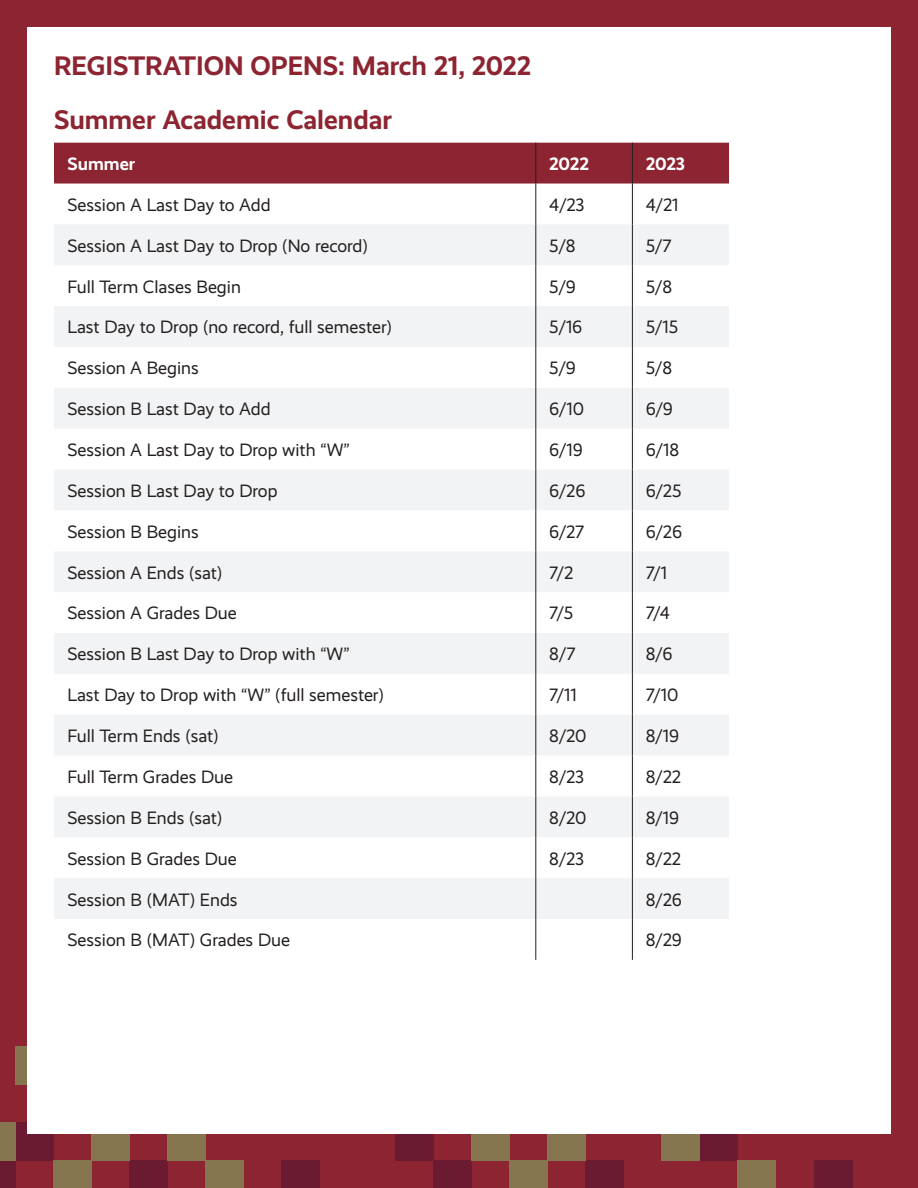
<style>
.page{position:relative;width:918px;height:1188px;background:#8d2431}
.page>*{position:absolute;margin:0;border:0;box-sizing:border-box;transform-origin:0 0}
.t1{font:700 27px "Realist";color:#8d2431}
.t2{font:18px "Realist";color:#231f20}
.t3{font:700 18px "Realist";color:#fff}
</style>
<div class="page">
<div style="left:0;top:1161px;width:15px;height:27px;background:#6b1b31"></div>
<div style="left:129px;top:1161px;width:38px;height:27px;background:#6b1b31"></div>
<div style="left:281px;top:1161px;width:38px;height:27px;background:#6b1b31"></div>
<div style="left:15px;top:1123px;width:38px;height:38px;background:#6b1b31"></div>
<div style="left:434px;top:1161px;width:38px;height:27px;background:#6b1b31"></div>
<div style="left:586px;top:1161px;width:38px;height:27px;background:#6b1b31"></div>
<div style="left:814px;top:1161px;width:38px;height:27px;background:#6b1b31"></div>
<div style="left:396px;top:1122px;width:38px;height:39px;background:#6b1b31"></div>
<div style="left:700px;top:1122px;width:38px;height:39px;background:#6b1b31"></div>
<div style="left:205px;top:1161px;width:38px;height:27px;background:#85764f"></div>
<div style="left:91px;top:1123px;width:38px;height:38px;background:#85764f"></div>
<div style="left:0;top:1123px;width:15px;height:38px;background:#85764f"></div>
<div style="left:510px;top:1161px;width:38px;height:27px;background:#85764f"></div>
<div style="left:548px;top:1122px;width:38px;height:39px;background:#85764f"></div>
<div style="left:53px;top:1161px;width:38px;height:27px;background:#85764f"></div>
<div style="left:167px;top:1123px;width:38px;height:38px;background:#85764f"></div>
<div style="left:15px;top:1046px;width:38px;height:39px;background:#85764f"></div>
<div style="left:738px;top:1161px;width:38px;height:27px;background:#85764f"></div>
<div style="left:472px;top:1122px;width:38px;height:39px;background:#85764f"></div>
<div style="left:662px;top:1122px;width:38px;height:39px;background:#85764f"></div>
<div style="left:27px;top:27px;width:864px;height:1107px;background:#fff"></div>
<div style="left:54px;top:143px;width:675px;height:41px;background:#8d2431"></div>
<div style="left:54px;top:224px;width:675px;height:41px;background:#f2f3f4"></div>
<svg style="left:54px;top:306px;width:675px;height:613px;fill:#f2f3f4"></svg>
<hr style="left:536px;top:143px;width:1px;height:41px;background:#231f20">
<hr style="left:632px;top:143px;width:1px;height:41px;background:#231f20">
<hr style="left:536px;top:184px;width:1px;height:40px;background:#231f20">
<hr style="left:632px;top:184px;width:1px;height:40px;background:#231f20">
<hr style="left:536px;top:224px;width:1px;height:41px;background:#231f20">
<hr style="left:632px;top:224px;width:1px;height:41px;background:#231f20">
<hr style="left:536px;top:265px;width:1px;height:41px;background:#231f20">
<hr style="left:632px;top:265px;width:1px;height:41px;background:#231f20">
<hr style="left:536px;top:306px;width:1px;height:41px;background:#231f20">
<hr style="left:632px;top:306px;width:1px;height:41px;background:#231f20">
<hr style="left:536px;top:347px;width:1px;height:41px;background:#231f20">
<hr style="left:632px;top:347px;width:1px;height:41px;background:#231f20">
<hr style="left:536px;top:388px;width:1px;height:41px;background:#231f20">
<hr style="left:632px;top:388px;width:1px;height:41px;background:#231f20">
<hr style="left:536px;top:429px;width:1px;height:41px;background:#231f20">
<hr style="left:632px;top:429px;width:1px;height:41px;background:#231f20">
<hr style="left:536px;top:470px;width:1px;height:40px;background:#231f20">
<hr style="left:632px;top:470px;width:1px;height:40px;background:#231f20">
<hr style="left:536px;top:510px;width:1px;height:41px;background:#231f20">
<hr style="left:632px;top:510px;width:1px;height:41px;background:#231f20">
<hr style="left:536px;top:551px;width:1px;height:41px;background:#231f20">
<hr style="left:632px;top:551px;width:1px;height:41px;background:#231f20">
<hr style="left:536px;top:592px;width:1px;height:41px;background:#231f20">
<hr style="left:632px;top:592px;width:1px;height:41px;background:#231f20">
<hr style="left:536px;top:633px;width:1px;height:41px;background:#231f20">
<hr style="left:632px;top:633px;width:1px;height:41px;background:#231f20">
<hr style="left:536px;top:674px;width:1px;height:41px;background:#231f20">
<hr style="left:632px;top:674px;width:1px;height:41px;background:#231f20">
<hr style="left:536px;top:715px;width:1px;height:41px;background:#231f20">
<hr style="left:632px;top:715px;width:1px;height:41px;background:#231f20">
<hr style="left:536px;top:756px;width:1px;height:40px;background:#231f20">
<hr style="left:632px;top:756px;width:1px;height:40px;background:#231f20">
<hr style="left:536px;top:796px;width:1px;height:41px;background:#231f20">
<hr style="left:632px;top:796px;width:1px;height:41px;background:#231f20">
<hr style="left:536px;top:837px;width:1px;height:41px;background:#231f20">
<hr style="left:632px;top:837px;width:1px;height:41px;background:#231f20">
<hr style="left:536px;top:878px;width:1px;height:41px;background:#231f20">
<hr style="left:632px;top:878px;width:1px;height:41px;background:#231f20">
<hr style="left:536px;top:919px;width:1px;height:41px;background:#231f20">
<hr style="left:632px;top:919px;width:1px;height:41px;background:#231f20">
<p class="t1" style="left:54px;top:50px;width:479px">REGISTRATION OPENS: March 21, 2022</p>
<p class="t1" style="left:54px;top:104px;width:340px">Summer Academic Calendar</p>
<p class="t3" style="left:68px;top:153px;width:69px">Summer</p>
<p class="t3" style="left:549px;top:153px;width:41px">2022</p>
<p class="t3" style="left:646px;top:153px;width:41px">2023</p>
<p class="t2" style="left:68px;top:195px;width:205px">Session A Last Day to Add</p>
<p class="t2" style="left:549px;top:195px;width:37px">4/23</p>
<p class="t2" style="left:646px;top:195px;width:34px">4/21</p>
<p class="t2" style="left:68px;top:235px;width:302px">Session A Last Day to Drop (No record)</p>
<p class="t2" style="left:549px;top:235px;width:28px">5/8</p>
<p class="t2" style="left:646px;top:235px;width:27px">5/7</p>
<p class="t2" style="left:68px;top:276px;width:175px">Full Term Clases Begin</p>
<p class="t2" style="left:549px;top:276px;width:28px">5/9</p>
<p class="t2" style="left:646px;top:276px;width:28px">5/8</p>
<p class="t2" style="left:68px;top:317px;width:326px">Last Day to Drop (no record, full semester)</p>
<p class="t2" style="left:549px;top:317px;width:34px">5/16</p>
<p class="t2" style="left:646px;top:317px;width:34px">5/15</p>
<p class="t2" style="left:68px;top:358px;width:133px">Session A Begins</p>
<p class="t2" style="left:549px;top:358px;width:28px">5/9</p>
<p class="t2" style="left:646px;top:358px;width:28px">5/8</p>
<p class="t2" style="left:68px;top:399px;width:205px">Session B Last Day to Add</p>
<p class="t2" style="left:549px;top:399px;width:36px">6/10</p>
<p class="t2" style="left:646px;top:399px;width:29px">6/9</p>
<p class="t2" style="left:68px;top:440px;width:284px">Session A Last Day to Drop with “W”</p>
<p class="t2" style="left:549px;top:440px;width:35px">6/19</p>
<p class="t2" style="left:646px;top:440px;width:35px">6/18</p>
<p class="t2" style="left:68px;top:481px;width:212px">Session B Last Day to Drop</p>
<p class="t2" style="left:549px;top:481px;width:38px">6/26</p>
<p class="t2" style="left:646px;top:481px;width:37px">6/25</p>
<p class="t2" style="left:68px;top:521px;width:133px">Session B Begins</p>
<p class="t2" style="left:549px;top:521px;width:36px">6/27</p>
<p class="t2" style="left:646px;top:521px;width:38px">6/26</p>
<p class="t2" style="left:68px;top:562px;width:156px">Session A Ends (sat)</p>
<p class="t2" style="left:549px;top:562px;width:25px">7/2</p>
<p class="t2" style="left:646px;top:562px;width:23px">7/1</p>
<p class="t2" style="left:68px;top:603px;width:171px">Session A Grades Due</p>
<p class="t2" style="left:549px;top:603px;width:26px">7/5</p>
<p class="t2" style="left:646px;top:603px;width:25px">7/4</p>
<p class="t2" style="left:68px;top:644px;width:284px">Session B Last Day to Drop with “W”</p>
<p class="t2" style="left:549px;top:644px;width:28px">8/7</p>
<p class="t2" style="left:646px;top:644px;width:28px">8/6</p>
<p class="t2" style="left:68px;top:685px;width:318px">Last Day to Drop with “W” (full semester)</p>
<p class="t2" style="left:549px;top:685px;width:29px">7/11</p>
<p class="t2" style="left:646px;top:685px;width:34px">7/10</p>
<p class="t2" style="left:68px;top:726px;width:153px">Full Term Ends (sat)</p>
<p class="t2" style="left:549px;top:726px;width:39px">8/20</p>
<p class="t2" style="left:646px;top:726px;width:35px">8/19</p>
<p class="t2" style="left:68px;top:767px;width:167px">Full Term Grades Due</p>
<p class="t2" style="left:549px;top:767px;width:36px">8/23</p>
<p class="t2" style="left:646px;top:767px;width:37px">8/22</p>
<p class="t2" style="left:68px;top:807px;width:156px">Session B Ends (sat)</p>
<p class="t2" style="left:549px;top:807px;width:39px">8/20</p>
<p class="t2" style="left:646px;top:807px;width:35px">8/19</p>
<p class="t2" style="left:68px;top:848px;width:171px">Session B Grades Due</p>
<p class="t2" style="left:549px;top:848px;width:36px">8/23</p>
<p class="t2" style="left:646px;top:848px;width:37px">8/22</p>
<p class="t2" style="left:68px;top:889px;width:172px">Session B (MAT) Ends</p>
<p class="t2" style="left:646px;top:889px;width:37px">8/26</p>
<p class="t2" style="left:68px;top:930px;width:224px">Session B (MAT) Grades Due</p>
<p class="t2" style="left:646px;top:930px;width:38px">8/29</p>
</div>
